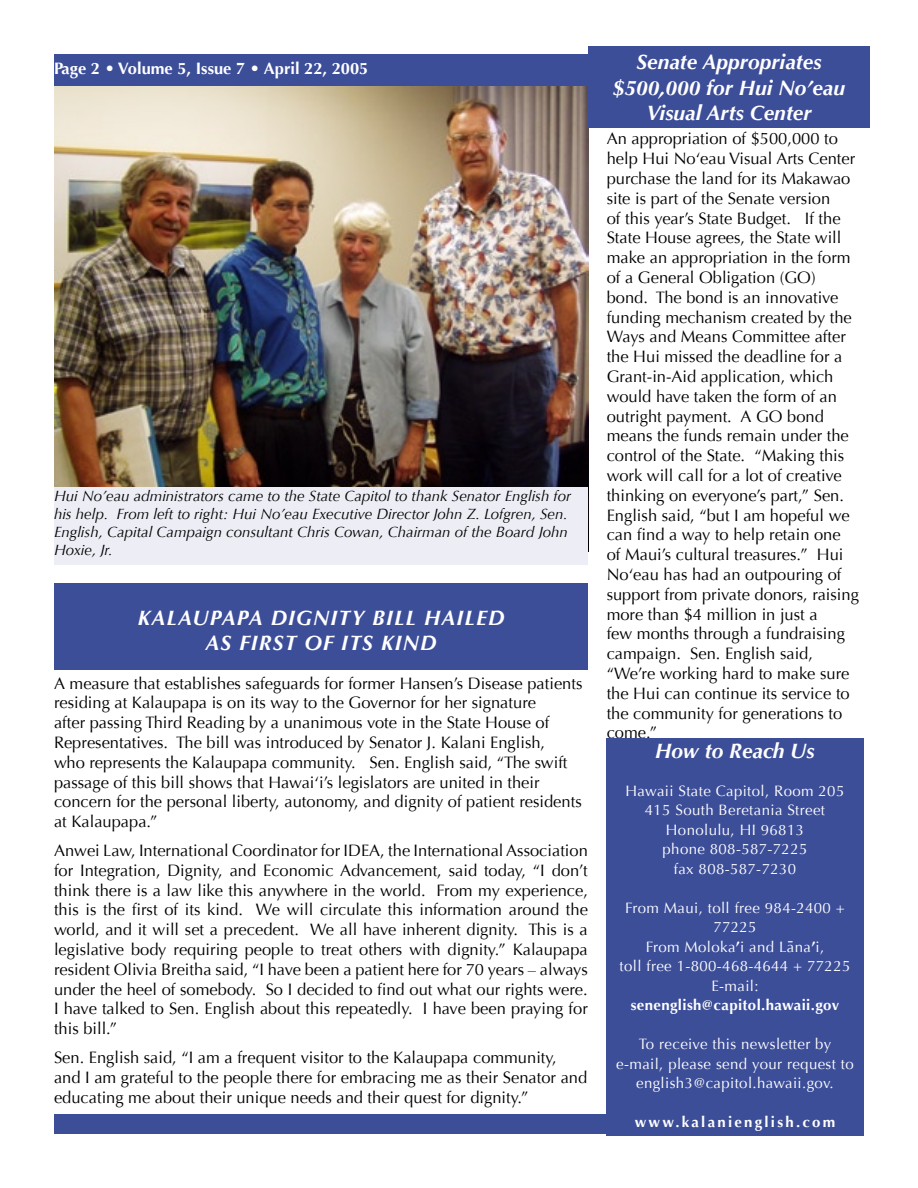
<style>
.page{position:relative;width:918px;height:1188px;background:#fff}
.page>*{position:absolute;margin:0;border:0;box-sizing:border-box;transform-origin:0 0}
.t1{font:italic 700 21px "Optima";color:#fff}
.t2{font:italic 700 21px "Optima";letter-spacing:.05em;color:#fff}
.t3{font:18px "Optima";color:#fff}
.t4{font:16.5px/19.8px "Optima";color:#000}
.t5{font:700 16.5px "Optima";color:#fff}
.t6{font:15px/19.5px "Optima";letter-spacing:.025em;color:#fff;text-align:center}
.t7{font:italic 15px/18px "Optima";color:#000}
.t8{font:700 15px "Optima";letter-spacing:.025em;color:#fff}
.t9{font:700 15px "Optima";letter-spacing:.15em;color:#fff}
.s1{font-weight:700}
</style>
<div class="page">
<div style="left:54px;top:54px;width:810px;height:32px;background:#3d4e99"></div>
<div style="left:54px;top:583px;width:534px;height:87px;background:#3d4e99"></div>
<div style="left:54px;top:1115px;width:810px;height:19px;background:#3d4e99"></div>
<img style="left:54px;top:87px;width:535px;height:465px">
<div style="left:54px;top:487px;width:534px;height:78px;background:#ecedf5"></div>
<div style="left:588px;top:46px;width:282px;height:82px;background:#3d4e99"></div>
<div style="left:606px;top:738px;width:258px;height:398px;background:#3d4e99"></div>
<p class="t5" style="left:54px;top:59px;width:316px">Page 2 • Volume 5, Issue 7 • April 22, 2005</p>
<p class="t7" style="left:54px;top:487px;width:519px">Hui No’eau administrators came to the State Capitol to thank Senator English for his help. From left to right: Hui No’eau Executive Director John Z. Lofgren, Sen.<br>English, Capital Campaign consultant Chris Cowan, Chairman of the Board John Hoxie, Jr.</p>
<p class="t2" style="left:138px;top:605px;width:368px">KALAUPAPA DIGNITY BILL HAILED</p>
<p class="t2" style="left:205px;top:630px;width:233px">AS FIRST OF ITS KIND</p>
<p class="t4" style="left:54px;top:673px;width:530px">A measure that establishes safeguards for former Hansen’s Disease patients residing at Kalaupapa is on its way to the Governor for her signature<br>after passing Third Reading by a unanimous vote in the State House of Representatives. The bill was introduced by Senator J. Kalani English,<br>who represents the Kalaupapa community. Sen. English said, “The swift passage of this bill shows that Hawai‘i’s legislators are united in their concern for the personal liberty, autonomy, and dignity of patient residents at Kalaupapa.”</p>
<p class="t4" style="left:54px;top:841px;width:535px;text-align:justify">Anwei Law, International Coordinator for IDEA, the International Association for Integration, Dignity, and Economic Advancement, said today, “I don’t think there is a law like this anywhere in the world. From my experience, this is the first of its kind. We will circulate this information around the world, and it will set a precedent. We all have inherent dignity. This is a legislative body requiring people to treat others with dignity.” Kalaupapa resident Olivia Breitha said, “I have been a patient here for 70 years – always under the heel of somebody. So I decided to find out what our rights were.<br>I have talked to Sen. English about this repeatedly. I have been praying for this bill.”</p>
<p class="t4" style="left:54px;top:1048px;width:535px">Sen. English said, “I am a frequent visitor to the Kalaupapa community, and I am grateful to the people there for embracing me as their Senator and educating me about their unique needs and their quest for dignity.”</p>
<p class="t1" style="left:636px;top:50px;width:187px">Senate Appropriates</p>
<p class="t1" style="left:613px;top:75px;width:234px">$500,000 for Hui No’eau</p>
<p class="t1" style="left:646px;top:100px;width:167px">Visual Arts Center</p>
<p class="t4" style="left:607px;top:129px;width:254px">An appropriation of $500,000 to help Hui No‘eau Visual Arts Center purchase the land for its Makawao site is part of the Senate version<br>of this year’s State Budget. If the<br>State House agrees, the State will make an appropriation in the form of a General Obligation (GO) bond. The bond is an innovative funding mechanism created by the<br>Ways and Means Committee after the Hui missed the deadline for a<br>Grant-in-Aid application, which would have taken the form of an outright payment. A GO bond means the funds remain under the control of the State. “Making this work will call for a lot of creative thinking on everyone’s part,” Sen.<br>English said, “but I am hopeful we can find a way to help retain one<br>of Maui’s cultural treasures.” Hui<br>No‘eau has had an outpouring of support from private donors, raising more than $4 million in just a<br>few months through a fundraising campaign. Sen. English said, “We’re working hard to make sure the Hui can continue its service to the community for generations to come.”</p>
<p class="t1" style="left:655px;top:739px;width:161px">How to Reach Us</p>
<p class="t6" style="left:626px;top:781px;width:220px">Hawaii State Capitol, Room 205</p>
<p class="t6" style="left:645px;top:801px;width:182px">415 South Beretania Street</p>
<p class="t6" style="left:666px;top:820px;width:140px">Honolulu, HI 96813</p>
<p class="t6" style="left:663px;top:840px;width:146px">phone 808-587-7225</p>
<p class="t6" style="left:674px;top:859px;width:124px">fax 808-587-7230</p>
<p class="t6" style="left:625px;top:898px;width:221px">From Maui, toll free 984-2400 +<br>77225</p>
<p class="t6" style="left:646px;top:937px;width:180px">From Moloka<span class="s1">’</span>i and Lana<span class="s1">’</span>i,</p>
<p class="t6" style="left:620px;top:957px;width:232px">toll free 1-800-468-4644 + 77225</p>
<p class="t6" style="left:711px;top:976px;width:49px">E-mail:</p>
<p class="t8" style="left:631px;top:996px;width:210px">senenglish@capitol.hawaii.gov</p>
<p class="t6" style="left:639px;top:1035px;width:194px">To receive this newsletter by</p>
<p class="t6" style="left:616px;top:1054px;width:239px">e-mail, please send your request to english3@capitol.hawaii.gov.</p>
<p class="t9" style="left:635px;top:1113px;width:202px">www.kalanienglish.com</p>
<p class="t3" style="left:787px;top:929px;width:7px">-</p>
</div>
